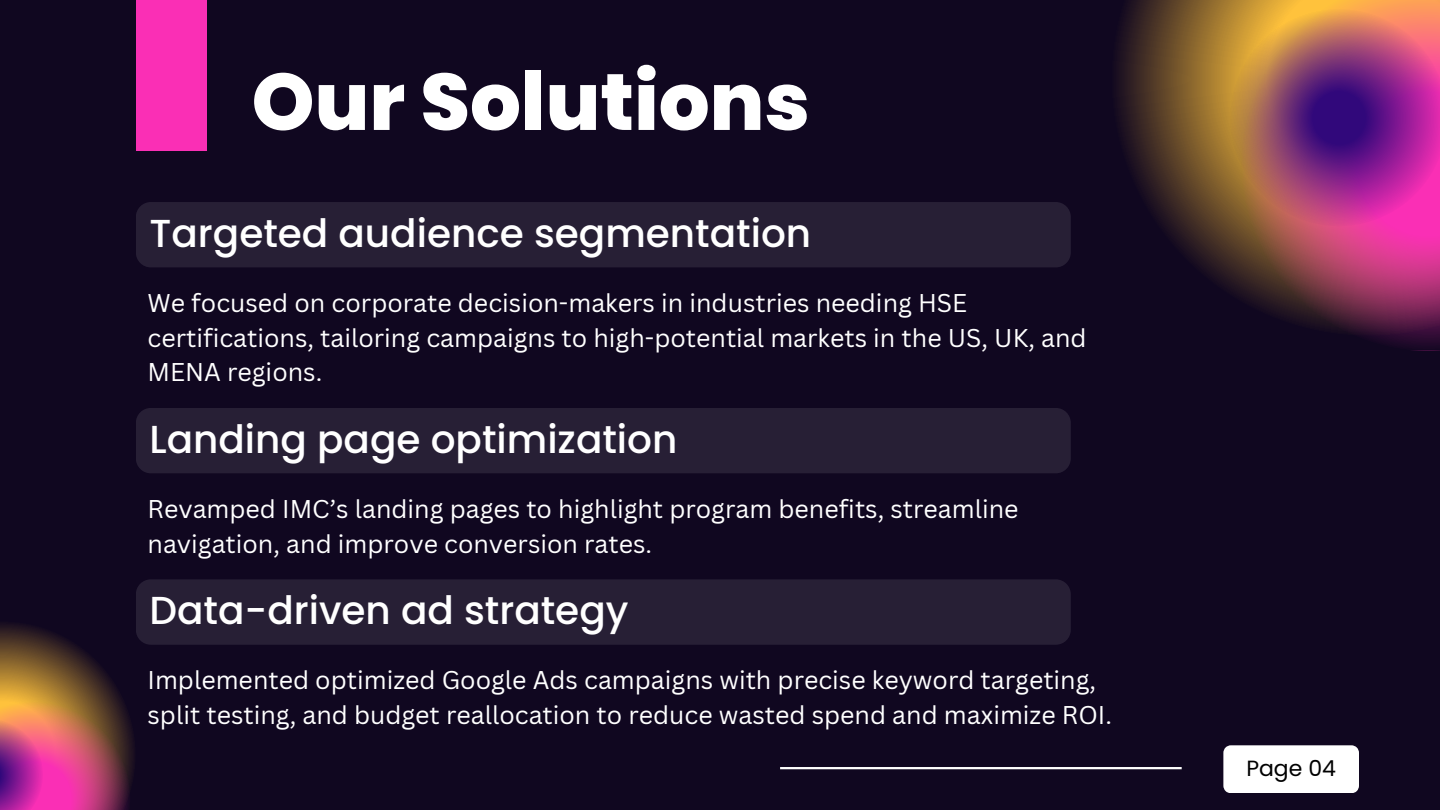
<style>
.page{position:relative;width:1440px;height:810px;background:#100720}
.page>*{position:absolute;margin:0;border:0;box-sizing:border-box;transform-origin:0 0}
.t1{font:800 80px "Poppins";color:#fff}
.t2{font:500 39px "Poppins";color:#fff}
.t3{font:25px/34.5px "Canva Sans";color:#fff}
.t4{font:22px "Poppins";color:#000}
</style>
<div class="page">
<img style="left:0;top:624px;width:134px;height:186px">
<svg style="left:1117px;top:0;width:124px;height:296px"></svg>
<svg style="left:1241px;top:0;width:199px;height:351px"></svg>
<img style="left:1230px;top:9px;width:210px;height:217px">
<div style="left:136px;top:0;width:70px;height:150px;background:#fa2fb5"></div>
<div style="left:136px;top:202px;width:935px;height:65px;background:#271f35;border-radius:15px"></div>
<div style="left:136px;top:408px;width:935px;height:65px;background:#271f35;border-radius:15px"></div>
<div style="left:136px;top:579px;width:935px;height:66px;background:#271f35;border-radius:15px"></div>
<div style="left:1223px;top:745px;width:136px;height:48px;background:#fff"></div>
<hr style="left:780px;top:767px;width:402px;height:2px;background:#fff">
<p class="t1" style="left:252px;top:46px;width:560px">Our Solutions</p>
<h1 class="t2" style="left:149px;top:206px;width:663px">Targeted audience segmentation</h1>
<h2 class="t3" style="left:148px;top:285px;width:941px">We focused on corporate decision-makers in industries needing HSE certifications, tailoring campaigns to high-potential markets in the US, UK, and<br>MENA regions.</h2>
<h3 class="t2" style="left:149px;top:412px;width:529px">Landing page optimization</h3>
<h2 class="t3" style="left:148px;top:491px;width:873px">Revamped IMC’s landing pages to highlight program benefits, streamline navigation, and improve conversion rates.</h2>
<h3 class="t2" style="left:149px;top:583px;width:481px">Data-driven ad strategy</h3>
<h2 class="t3" style="left:148px;top:663px;width:966px">Implemented optimized Google Ads campaigns with precise keyword targeting, split testing, and budget reallocation to reduce wasted spend and maximize ROI.</h2>
<h3 class="t4" style="left:1246px;top:753px;width:91px">Page 04</h3>
</div>
